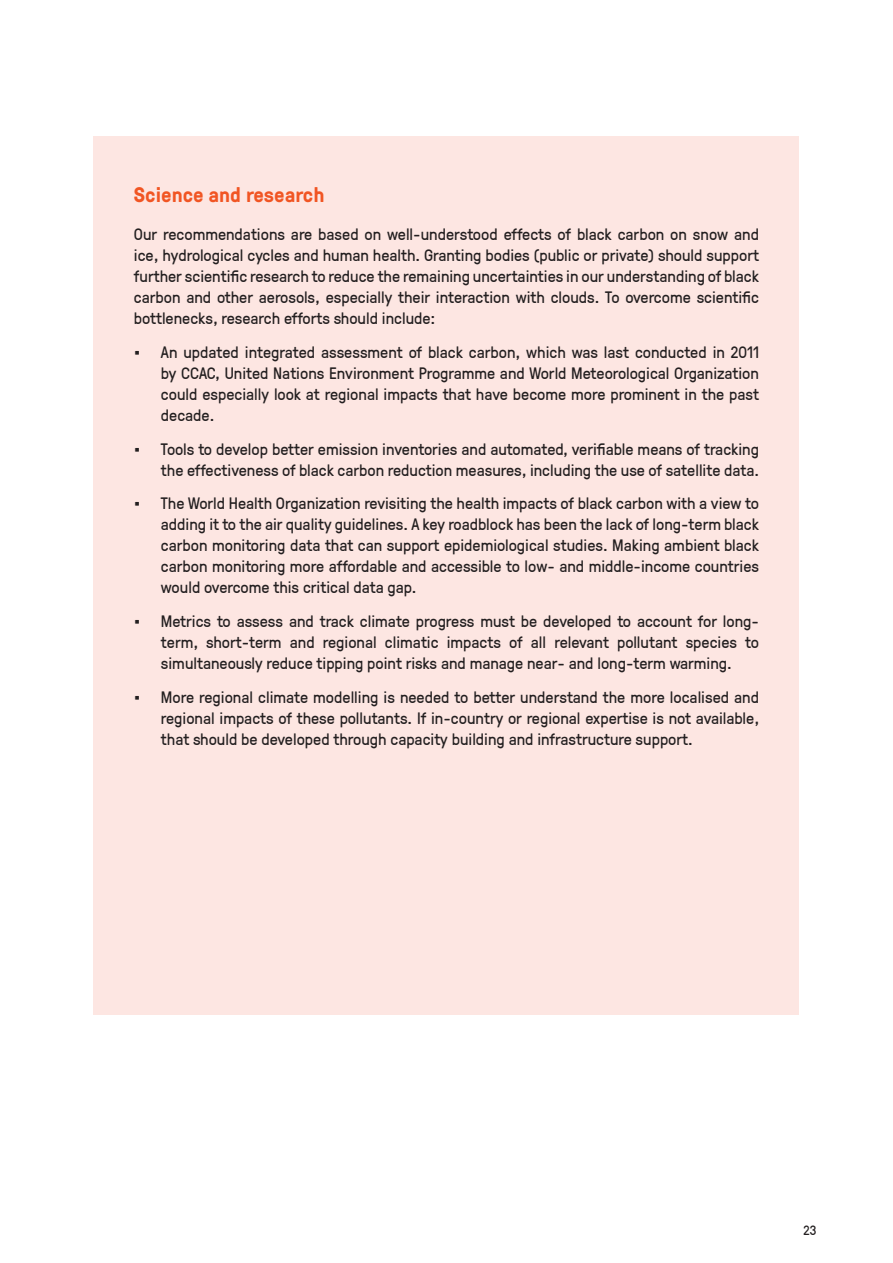
<style>
.page{position:relative;width:893px;height:1263px;background:#fff}
.page>*{position:absolute;margin:0;border:0;box-sizing:border-box;transform-origin:0 0}
.t1{font:700 21px "GT Pressura";color:#f15523}
.t2{font:16.5px/21px "GT Pressura";color:#231f20;text-align:justify}
.t3{font:13.5px "GT Pressura";color:#231f20}
.s1{font-size:18px}
</style>
<div class="page">
<div style="left:94px;top:136px;width:705px;height:878px;background:#fde6e2"></div>
<p class="t1" style="left:134px;top:179px;width:192px">Science and research</p>
<p class="t2" style="left:134px;top:223px;width:627px">Our recommendations are based on well-understood effects of black carbon on snow and ice, hydrological cycles and human health. Granting bodies (public or private) should support further scientific research to reduce the remaining uncertainties in our understanding of black carbon and other aerosols, especially their interaction with clouds. To overcome scientific bottlenecks, research efforts should include:</p>
<p class="t2" style="left:161px;top:341px;width:600px;text-indent:-27px"><span class="s1">•</span> An updated integrated assessment of black carbon, which was last conducted in 2011 by CCAC, United Nations Environment Programme and World Meteorological Organization could especially look at regional impacts that have become more prominent in the past decade.</p>
<p class="t2" style="left:134px;top:438px;width:627px;text-align:right"><span class="s1">•</span> Tools to develop better emission inventories and automated, verifiable means of tracking the effectiveness of black carbon reduction measures, including the use of satellite data.</p>
<p class="t2" style="left:161px;top:493px;width:600px;text-indent:-27px"><span class="s1">•</span> The World Health Organization revisiting the health impacts of black carbon with a view to adding it to the air quality guidelines. A key roadblock has been the lack of long-term black carbon monitoring data that can support epidemiological studies. Making ambient black carbon monitoring more affordable and accessible to low- and middle-income countries would overcome this critical data gap.</p>
<p class="t2" style="left:161px;top:610px;width:600px;text-indent:-27px"><span class="s1">•</span> Metrics to assess and track climate progress must be developed to account for long&shy;term, short-term and regional climatic impacts of all relevant pollutant species to simultaneously reduce tipping point risks and manage near- and long-term warming.</p>
<p class="t2" style="left:161px;top:686px;width:600px;text-indent:-27px"><span class="s1">•</span> More regional climate modelling is needed to better understand the more localised and regional impacts of these pollutants. If in-country or regional expertise is not available, that should be developed through capacity building and infrastructure support.</p>
<p class="t3" style="left:804px;top:1222px;width:14px">23</p>
</div>
